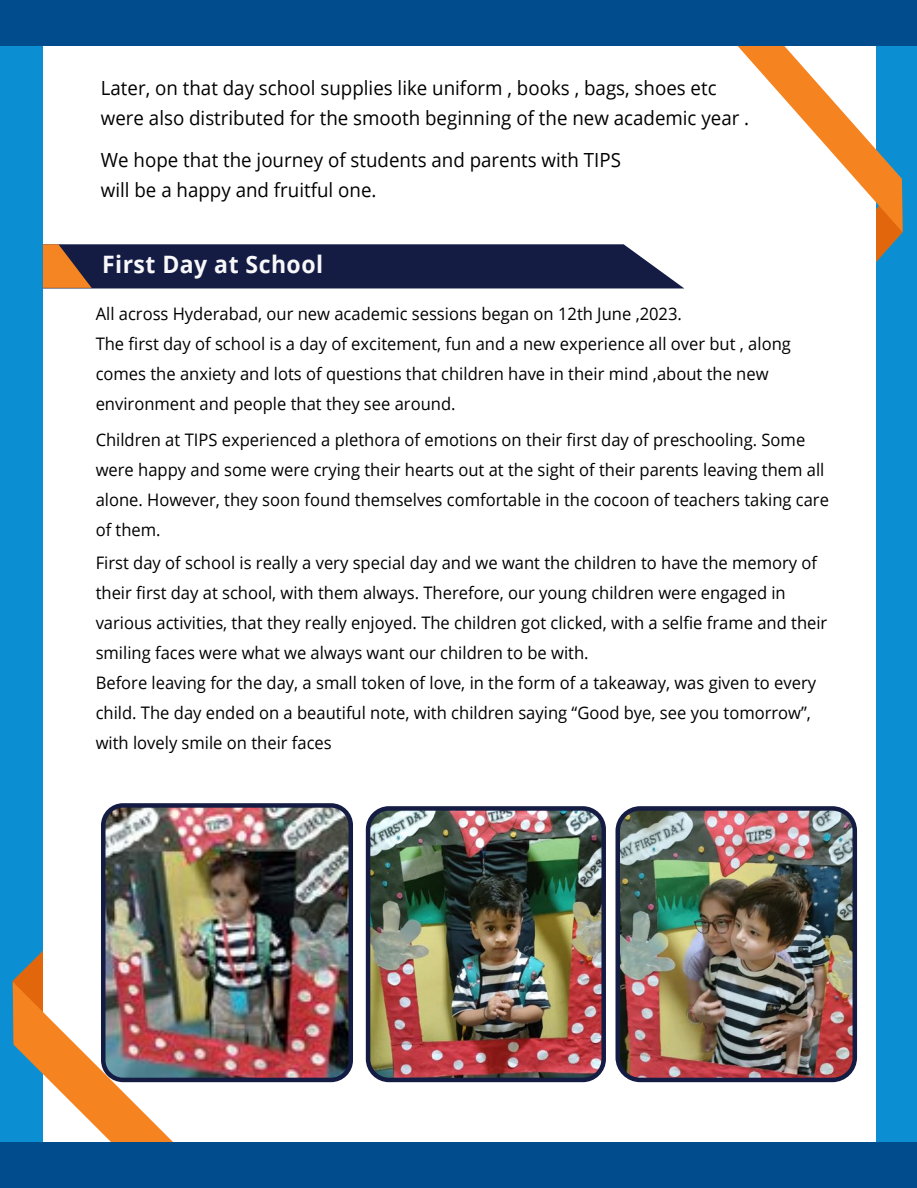
<style>
.page{position:relative;width:917px;height:1188px;background:#fff}
.page>*{position:absolute;margin:0;border:0;box-sizing:border-box;transform-origin:0 0}
.t1{font:700 24px "Open Sans";letter-spacing:.02em;color:#f8f7f9;scale:.96 1}
.t2{font:19.5px/30px "Open Sans";color:#000;scale:.96 1}
.t3{font:17.25px/30px "Open Sans";color:#000;scale:.96 1}
</style>
<div class="page">
<div style="left:0;top:1px;width:916px;height:1187px;background:#0b8fd2"></div>
<div style="left:43px;top:41px;width:832px;height:1115px;background:#fff"></div>
<svg style="left:43px;top:244px;width:641px;height:44px"></svg>
<svg style="left:13px;top:951px;width:206px;height:192px"></svg>
<div style="left:0;top:1143px;width:916px;height:45px;background:#004c8c"></div>
<svg style="left:737px;top:46px;width:165px;height:307px"></svg>
<div style="left:1px;top:0;width:915px;height:46px;background:#004c8c"></div>
<img style="left:103px;top:808px;width:245px;height:272px">
<div style="left:101px;top:803px;width:252px;height:279px;border:4px solid #141c44;border-radius:20px"></div>
<img style="left:371px;top:811px;width:230px;height:266px">
<div style="left:366px;top:806px;width:240px;height:276px;border:4px solid #141c44;border-radius:21px"></div>
<img style="left:620px;top:811px;width:232px;height:266px">
<div style="left:615px;top:806px;width:242px;height:276px;border:4px solid #141c44;border-radius:22px"></div>
<p class="t2" style="left:101px;top:72px;width:677px">Later, on that day school supplies like uniform , books , bags, shoes etc were also distributed for the smooth beginning of the new academic year .</p>
<p class="t2" style="left:101px;top:144px;width:543px">We hope that the journey of students and parents with TIPS will be a happy and fruitful one.</p>
<h1 class="t1" style="left:102px;top:248px;width:232px">First Day at School</h1>
<p class="t3" style="left:96px;top:299px;width:725px">All across Hyderabad, our new academic sessions began on 12th June ,2023.<br>The first day of school is a day of excitement, fun and a new experience all over but , along comes the anxiety and lots of questions that children have in their mind ,about the new environment and people that they see around.</p>
<p class="t3" style="left:96px;top:425px;width:765px">Children at TIPS experienced a plethora of emotions on their first day of preschooling. Some were happy and some were crying their hearts out at the sight of their parents leaving them all alone. However, they soon found themselves comfortable in the cocoon of teachers taking care of them.</p>
<p class="t3" style="left:96px;top:548px;width:763px">First day of school is really a very special day and we want the children to have the memory of their first day at school, with them always. Therefore, our young children were engaged in various activities, that they really enjoyed. The children got clicked, with a selfie frame and their smiling faces were what we always want our children to be with.<br>Before leaving for the day, a small token of love, in the form of a takeaway, was given to every child. The day ended on a beautiful note, with children saying “Good bye, see you tomorrow”, with lovely smile on their faces</p>
</div>
